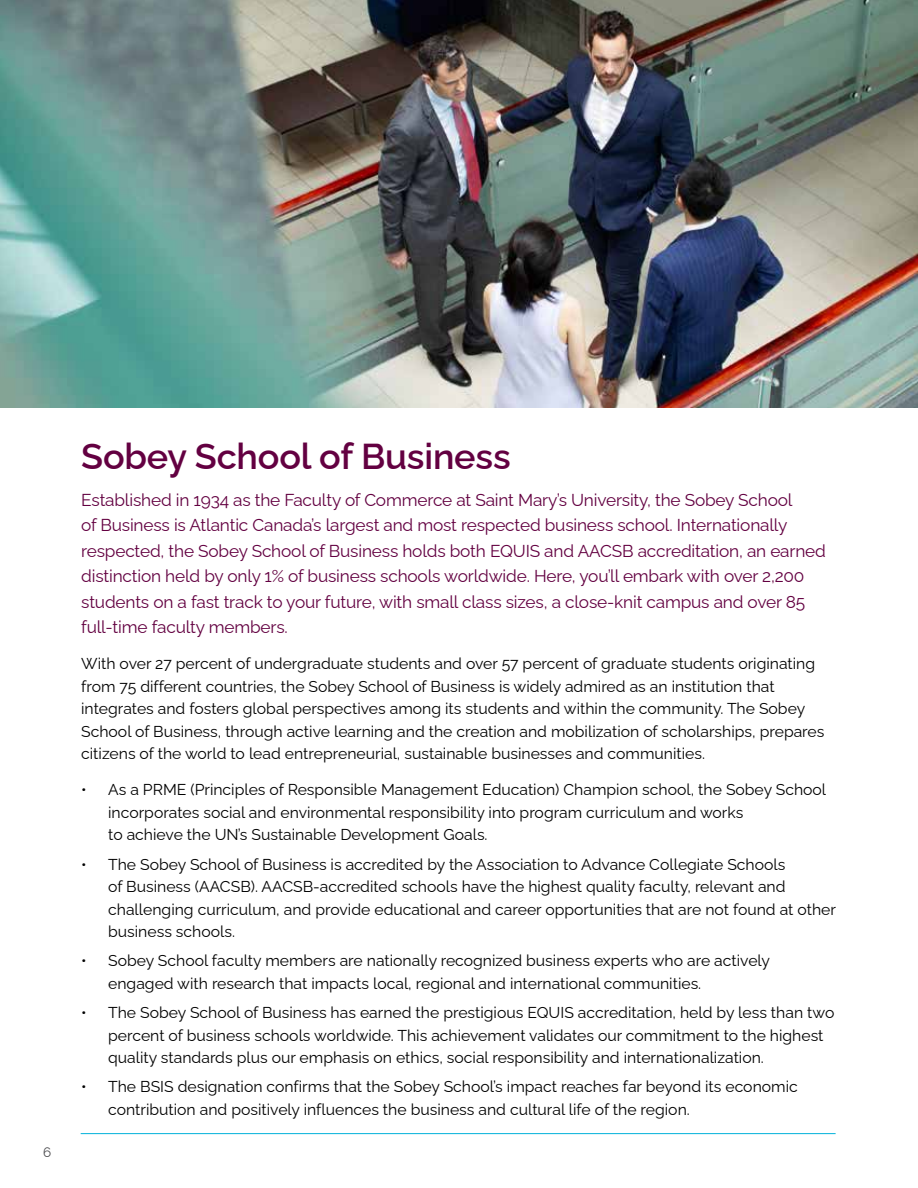
<style>
.page{position:relative;width:918px;height:1188px;background:#fff}
.page>*{position:absolute;margin:0;border:0;box-sizing:border-box;transform-origin:0 0}
.t1{font:600 36px "Raleway";letter-spacing:-.005em;color:#630041}
.t2{font:17.25px/25.5px "Raleway";letter-spacing:-.01em;color:#630041}
.t3{font:15.75px/22.5px "Raleway";color:#000}
.t4{font:13.5px "Raleway";color:#4a4a4d}
</style>
<div class="page">
<hr style="left:81px;top:1133px;width:755px;height:1px;background:#00b1da">
<img style="left:0;top:0;width:918px;height:407px">
<p class="t4" style="left:43px;top:1142px;width:10px">6</p>
<h1 class="t1" style="left:81px;top:427px;width:431px">Sobey School of Business</h1>
<p class="t2" style="left:81px;top:485px;width:746px">Established in 1934 as the Faculty of Commerce at Saint Mary’s University, the Sobey School<br>of Business is Atlantic Canada’s largest and most respected business school. Internationally respected, the Sobey School of Business holds both EQUIS and AACSB accreditation, an earned distinction held by only 1% of business schools worldwide. Here, you’ll embark with over 2,200 students on a fast track to your future, with small class sizes, a close-knit campus and over 85 full-time faculty members.</p>
<p class="t3" style="left:81px;top:651px;width:745px">With over 27 percent of undergraduate students and over 57 percent of graduate students originating from 75 different countries, the Sobey School of Business is widely admired as an institution that integrates and fosters global perspectives among its students and within the community. The Sobey School of Business, through active learning and the creation and mobilization of scholarships, prepares citizens of the world to lead entrepreneurial, sustainable businesses and communities.</p>
<p class="t3" style="left:108px;top:777px;width:720px;text-indent:-27px">• As a PRME (Principles of Responsible Management Education) Champion school, the Sobey School incorporates social and environmental responsibility into program curriculum and works<br>to achieve the UN’s Sustainable Development Goals.</p>
<p class="t3" style="left:108px;top:851px;width:729px;text-indent:-27px">• The Sobey School of Business is accredited by the Association to Advance Collegiate Schools<br>of Business (AACSB). AACSB-accredited schools have the highest quality faculty, relevant and challenging curriculum, and provide educational and career opportunities that are not found at other business schools.</p>
<p class="t3" style="left:108px;top:948px;width:663px;text-indent:-27px">• Sobey School faculty members are nationally recognized business experts who are actively engaged with research that impacts local, regional and international communities.</p>
<p class="t3" style="left:108px;top:1000px;width:728px;text-indent:-27px">• The Sobey School of Business has earned the prestigious EQUIS accreditation, held by less than two percent of business schools worldwide. This achievement validates our commitment to the highest quality standards plus our emphasis on ethics, social responsibility and internationalization.</p>
<p class="t3" style="left:108px;top:1074px;width:691px;text-indent:-27px">• The BSIS designation confirms that the Sobey School’s impact reaches far beyond its economic contribution and positively influences the business and cultural life of the region.</p>
</div>
